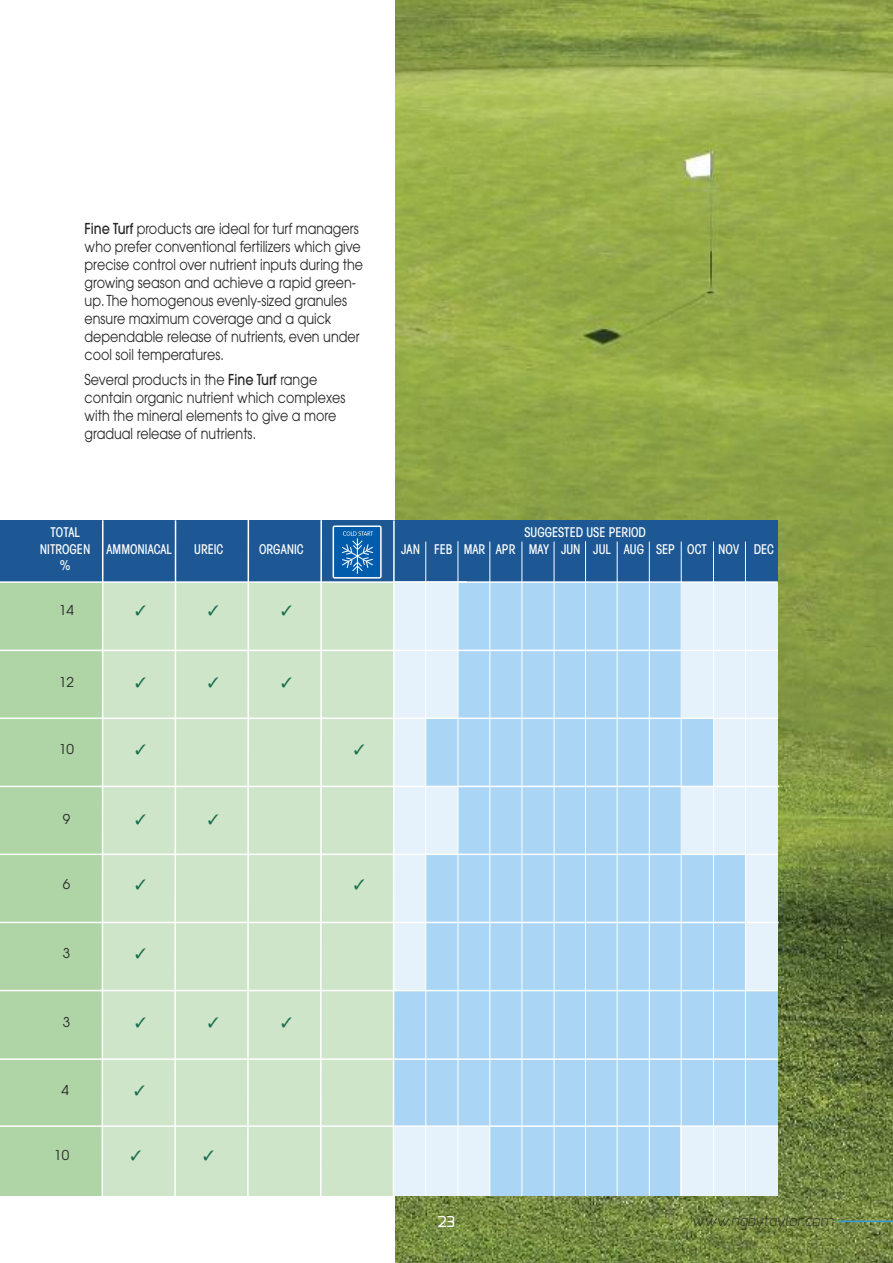
<style>
.page{position:relative;width:893px;height:1263px;background:#fff}
.page>*{position:absolute;margin:0;border:0;box-sizing:border-box;transform-origin:0 0}
.t1{font:15px/18px "Avant Garde";color:#272627;scale:.85 1}
.t2{font:italic 200 15px "Exo";color:#272627}
.t3{font:500 15px "Exo";color:#fff}
.t4{font:500 condensed 13.5px/16.5px "Avant Garde";color:#fff;scale:.9 1}
.t5{font:13.5px "Avant Garde";color:#272627}
.s1{font-weight:500}
</style>
<div class="page">
<img style="left:396px;top:0;width:497px;height:1263px">
<hr style="left:838px;top:1220px;width:55px;height:2px;background:#349bda">
<div style="left:103px;top:582px;width:290px;height:614px;background:#cfe5c9"></div>
<div style="left:0;top:582px;width:103px;height:614px;background:#afd4a5"></div>
<div style="left:0;top:520px;width:393px;height:62px;background:#1d5895"></div>
<div style="left:393px;top:520px;width:384px;height:62px;background:#1d5895"></div>
<div style="left:393px;top:582px;width:384px;height:614px;background:#e6f2fb"></div>
<div style="left:458px;top:582px;width:223px;height:69px;background:#abd5f4"></div>
<div style="left:458px;top:651px;width:223px;height:67px;background:#abd5f4"></div>
<div style="left:426px;top:718px;width:287px;height:69px;background:#abd5f4"></div>
<div style="left:458px;top:786px;width:223px;height:69px;background:#abd5f4"></div>
<div style="left:426px;top:855px;width:319px;height:68px;background:#abd5f4"></div>
<div style="left:426px;top:923px;width:319px;height:67px;background:#abd5f4"></div>
<div style="left:393px;top:991px;width:384px;height:68px;background:#abd5f4"></div>
<div style="left:395px;top:1058px;width:383px;height:68px;background:#abd5f4"></div>
<div style="left:490px;top:1127px;width:189px;height:69px;background:#abd5f4"></div>
<hr style="left:0;top:650px;width:393px;height:1px;background:#fff">
<hr style="left:0;top:717px;width:778px;height:2px;background:#fff">
<hr style="left:0;top:786px;width:779px;height:1px;background:#fff">
<hr style="left:0;top:853px;width:778px;height:2px;background:#fff">
<hr style="left:0;top:922px;width:779px;height:1px;background:#fff">
<hr style="left:0;top:990px;width:778px;height:1px;background:#fff">
<hr style="left:0;top:1058px;width:778px;height:2px;background:#fff">
<hr style="left:0;top:1125px;width:778px;height:2px;background:#fff">
<hr style="left:393px;top:650px;width:385px;height:1px;background:#fff">
<svg style="left:101px;top:520px;width:3px;height:676px"></svg>
<svg style="left:174px;top:520px;width:3px;height:676px"></svg>
<svg style="left:246px;top:520px;width:4px;height:676px"></svg>
<svg style="left:319px;top:520px;width:4px;height:676px"></svg>
<svg style="left:392px;top:520px;width:3px;height:676px"></svg>
<hr style="left:425px;top:542px;width:1px;height:654px;background:#fff">
<hr style="left:458px;top:541px;width:1px;height:654px;background:#fff">
<hr style="left:489px;top:542px;width:1px;height:654px;background:#fff">
<hr style="left:522px;top:542px;width:1px;height:654px;background:#fff">
<hr style="left:554px;top:542px;width:1px;height:654px;background:#fff">
<hr style="left:585px;top:541px;width:1px;height:654px;background:#fff">
<hr style="left:617px;top:542px;width:1px;height:654px;background:#fff">
<hr style="left:649px;top:542px;width:1px;height:654px;background:#fff">
<hr style="left:681px;top:542px;width:1px;height:654px;background:#fff">
<hr style="left:713px;top:542px;width:1px;height:654px;background:#fff">
<hr style="left:745px;top:542px;width:1px;height:654px;background:#fff">
<hr style="left:0;top:581px;width:467px;height:2px;background:#fff">
<hr style="left:393px;top:581px;width:385px;height:2px;background:#fff">
<div style="left:333px;top:526px;width:48px;height:52px;background:#015dab;border-radius:2px"></div>
<div style="left:333px;top:525px;width:49px;height:54px;border:2px solid #fff;border-radius:2px"></div>
<hr style="left:357px;top:538px;width:1px;height:36px;background:#fff">
<svg style="left:341px;top:531px;width:33px;height:41px"></svg>
<p class="t1" style="left:85px;top:221px;width:329px"><span class="s1">Fine Turf</span> products are ideal for turf managers who prefer conventional fertilizers which give precise control over nutrient inputs during the growing season and achieve a rapid green&shy;up. The homogenous evenly-sized granules ensure maximum coverage and a quick dependable release of nutrients, even under cool soil temperatures.</p>
<p class="t1" style="left:85px;top:371px;width:308px">Several products in the <span class="s1">Fine Turf</span> range contain organic nutrient which complexes with the mineral elements to give a more gradual release of nutrients.</p>
<p class="t4" style="left:40px;top:525px;width:148px;text-indent:11px">TOTAL<br>NITROGEN AMMONIACAL</p>
<p class="t4" style="left:60px;top:558px;width:14px">%</p>
<p class="t5" style="left:59px;top:605px;width:16px">14</p>
<p class="t4" style="left:194px;top:542px;width:34px">UREIC</p>
<p class="t4" style="left:259px;top:542px;width:51px">ORGANIC</p>
<p class="t5" style="left:59px;top:676px;width:16px">12</p>
<p class="t5" style="left:59px;top:744px;width:16px">10</p>
<p class="t5" style="left:63px;top:814px;width:9px">9</p>
<p class="t5" style="left:63px;top:879px;width:9px">6</p>
<p class="t5" style="left:63px;top:948px;width:9px">3</p>
<p class="t5" style="left:63px;top:1016px;width:9px">3</p>
<p class="t5" style="left:62px;top:1085px;width:9px">4</p>
<p class="t5" style="left:54px;top:1150px;width:16px">10</p>
<p class="t4" style="left:401px;top:525px;width:416px;text-align:center">SUGGESTED USE PERIOD<br>JAN FEB MAR APR MAY JUN JUL AUG SEP OCT NOV DEC</p>
<p class="t3" style="left:438px;top:1215px;width:19px">23</p>
<p class="t2" style="left:692px;top:1214px;width:143px">www.rigbytaylor.com</p>
</div>
